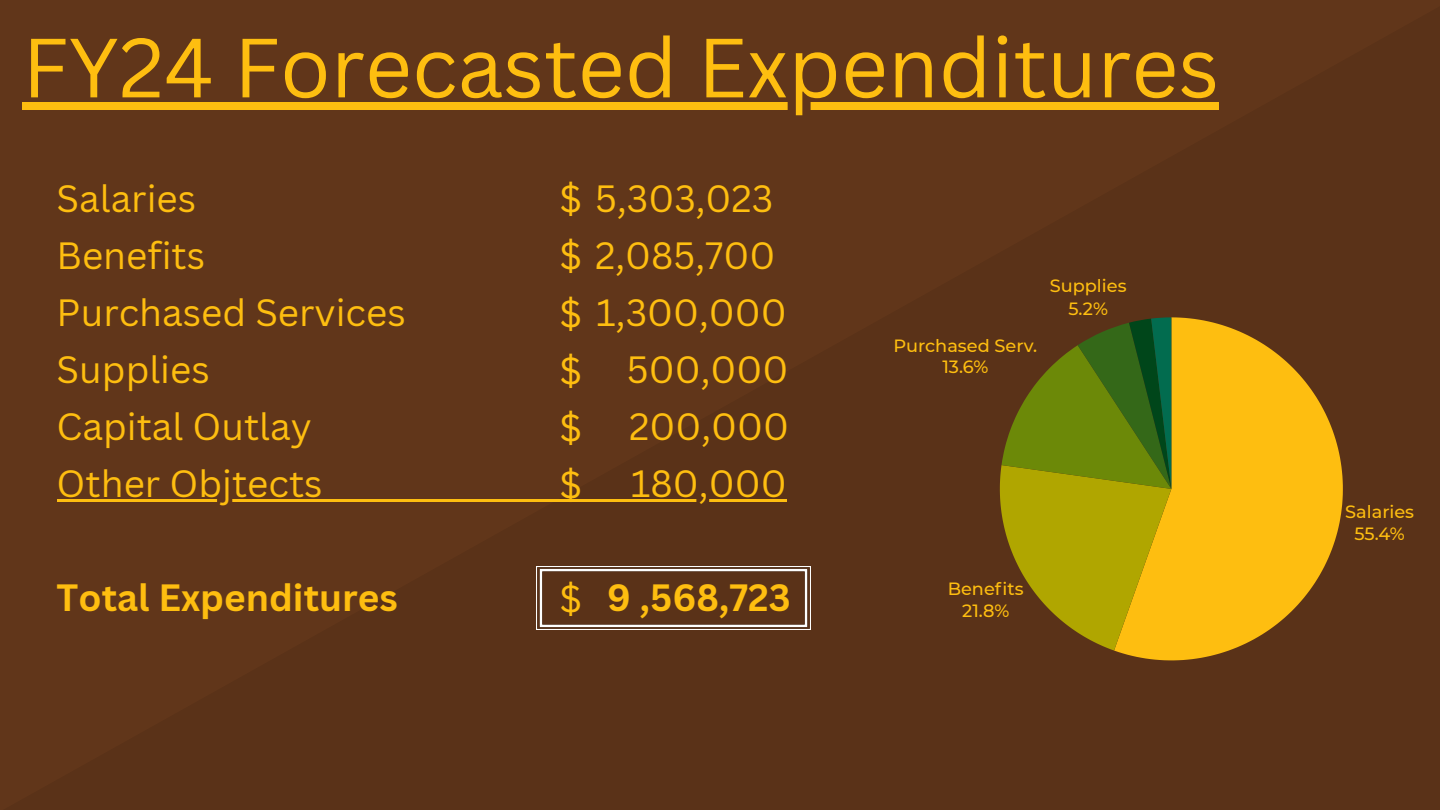
<style>
.page{position:relative;width:1440px;height:810px;background:#61361a}
.page>*{position:absolute;margin:0;border:0;box-sizing:border-box;transform-origin:0 0}
.t1{font:82px "Canva Sans";color:#febe10}
.t2{font:37px "Canva Sans";color:#febe10}
.t3{font:700 37px "Canva Sans";color:#febe10}
.t4{font:500 17.7px/21.5px "Montserrat";color:#febe10;text-align:center}
</style>
<div class="page">
<img style="left:536px;top:566px;width:274px;height:64px">
<hr style="left:57px;top:499px;width:266px;height:3px;background:#febe10">
<hr style="left:323px;top:499px;width:308px;height:3px;background:#febe10">
<hr style="left:631px;top:499px;width:156px;height:3px;background:#febe10">
<div style="left:22px;top:102px;width:1197px;height:7px;background:#febe10"></div>
<svg style="left:1114px;top:317px;width:229px;height:343px;background:#da9f11"></svg>
<svg style="left:1000px;top:317px;width:171px;height:334px;background:#80800d"></svg>
<h1 class="t1" style="left:22px;top:10px;width:1198px">FY24 Forecasted Expenditures</h1>
<p class="t2" style="left:57px;top:172px;width:141px">Salaries</p>
<p class="t2" style="left:560px;top:172px;width:215px">$ 5,303,023</p>
<p class="t2" style="left:57px;top:229px;width:150px">Benefits</p>
<p class="t2" style="left:560px;top:229px;width:217px">$ 2,085,700</p>
<p class="t2" style="left:57px;top:286px;width:351px">Purchased Services</p>
<p class="t2" style="left:560px;top:286px;width:229px">$ 1,300,000</p>
<p class="t2" style="left:57px;top:343px;width:155px">Supplies</p>
<p class="t2" style="left:627px;top:343px;width:163px">500,000</p>
<p class="t2" style="left:57px;top:400px;width:257px">Capital Outlay</p>
<p class="t2" style="left:629px;top:400px;width:161px">200,000</p>
<p class="t2" style="left:57px;top:457px;width:267px">Other Objtects</p>
<p class="t2" style="left:631px;top:457px;width:157px">180,000</p>
<p class="t2" style="left:560px;top:344px;width:24px">$</p>
<p class="t2" style="left:560px;top:401px;width:24px">$</p>
<p class="t2" style="left:560px;top:458px;width:24px">$</p>
<p class="t2" style="left:560px;top:573px;width:24px">$</p>
<p class="t3" style="left:57px;top:571px;width:343px">Total Expenditures</p>
<p class="t3" style="left:607px;top:571px;width:185px">9 ,568,723</p>
<p class="t4" style="left:893px;top:335px;width:145px">Purchased Serv.<br>13.6%</p>
<p class="t4" style="left:1050px;top:274px;width:78px;line-height:23.2px">Supplies<br>5.2%</p>
<p class="t4" style="left:948px;top:578px;width:78px">Benefits<br>21.8%</p>
<p class="t4" style="left:1345px;top:501px;width:70px">Salaries<br>55.4%</p>
</div>
